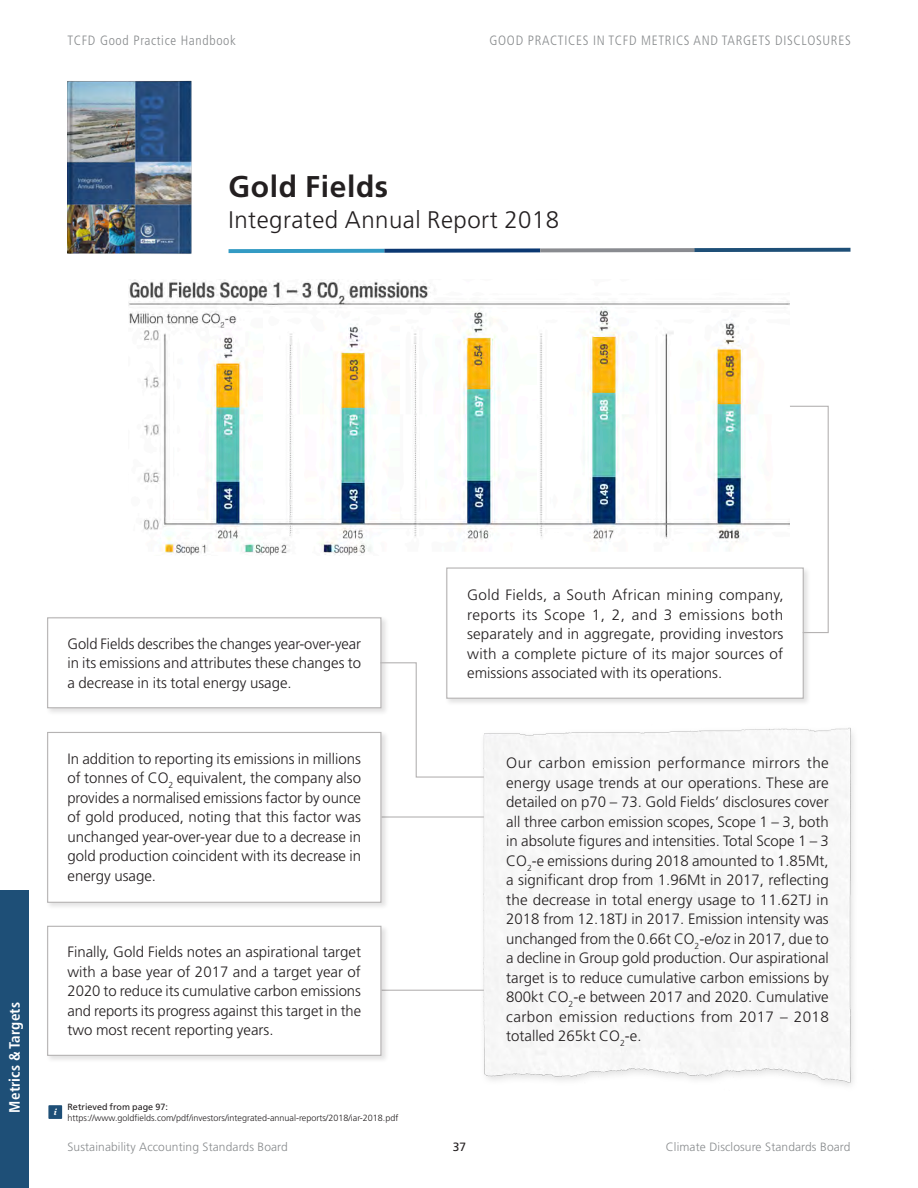
<style>
.page{position:relative;width:918px;height:1188px;background:#fff}
.page>*{position:absolute;margin:0;border:0;box-sizing:border-box;transform-origin:0 0}
.Excerpt_AR_Type{font:700 30px "Frutiger LT Std";letter-spacing:.02em;color:#231f20}
.Excerpt_AR_Type-2{font:300 24px "Frutiger LT Std";letter-spacing:.02em;color:#231f20}
.BULLETS{font:300 15px/19.5px "Frutiger LT Std";color:#231f20;text-align:justify}
.t1{font:700 condensed 15px "Frutiger LT Std";letter-spacing:.01em;color:#fff}
.t2{font:300 condensed 13.5px "Frutiger LT Std";letter-spacing:.05em;color:#888b8d}
.t3{font:300 12px "Frutiger LT Std";letter-spacing:.01em;color:#888b8d}
.t4{font:12px "Frutiger LT Std";color:#231f20}
.BULLETS-2{font:300 9px "Frutiger LT Std";color:#231f20}
.BULLETS-3{font:9px "Frutiger LT Std";color:#231f20}
.Excerpt_AR_Type-3{font:italic 700 9px "Chronicle Text G1";color:#fff}
</style>
<div class="page">
<img style="left:432px;top:727px;width:422px;height:359px">
<hr style="left:381px;top:990px;width:103px;height:1px;background:#b5b3b3">
<hr style="left:381px;top:816px;width:103px;height:2px;background:#b5b3b3">
<svg style="left:251px;top:249px;width:133px;height:4px"></svg>
<div style="left:384px;top:248px;width:156px;height:5px;background:#0b3872"></div>
<svg style="left:540px;top:248px;width:155px;height:4px"></svg>
<svg style="left:695px;top:248px;width:156px;height:4px"></svg>
<div style="left:48px;top:1105px;width:14px;height:14px;background:#1e4f77;border:2px solid #1e4f77"></div>
<img style="left:68px;top:80px;width:183px;height:174px">
<img style="left:128px;top:280px;width:662px;height:275px">
<div style="left:445px;top:566px;width:366px;height:140px;background:#231f20;opacity:.13"></div>
<div style="left:446px;top:567px;width:358px;height:132px;background:#fff;border:1px solid #b5b3b3"></div>
<div style="left:45px;top:616px;width:344px;height:100px;background:#231f20;opacity:.13"></div>
<div style="left:47px;top:617px;width:334px;height:91px;background:#fff;border:1px solid #b5b3b3"></div>
<div style="left:45px;top:730px;width:344px;height:181px;background:#231f20;opacity:.13"></div>
<div style="left:47px;top:732px;width:334px;height:171px;background:#fff;border:1px solid #b5b3b3"></div>
<div style="left:45px;top:924px;width:344px;height:139px;background:#231f20;opacity:.13"></div>
<div style="left:47px;top:926px;width:334px;height:130px;background:#fff;border:1px solid #b5b3b3"></div>
<svg style="left:789px;top:405px;width:40px;height:229px"></svg>
<svg style="left:379px;top:662px;width:106px;height:116px"></svg>
<div style="left:0;top:890px;width:28px;height:298px;background:#1e4f77"></div>
<p class="t2" style="left:67px;top:33px;width:170px">TCFD Good Practice Handbook</p>
<p class="t2" style="left:490px;top:33px;width:363px">GOOD PRACTICES IN TCFD METRICS AND TARGETS DISCLOSURES</p>
<p class="Excerpt_AR_Type" style="left:229px;top:169px;width:161px">Gold Fields</p>
<p class="Excerpt_AR_Type-2" style="left:229px;top:206px;width:332px">Integrated Annual Report 2018</p>
<p class="t1" style="left:6px;top:1113px;width:112px;rotate:-90deg">Metrics &amp; Targets</p>
<p class="BULLETS" style="left:68px;top:634px;width:295px">Gold Fields describes the changes year-over-year in its emissions and attributes these changes to a decrease in its total energy usage.</p>
<p class="BULLETS" style="left:467px;top:586px;width:318px">Gold Fields, a South African mining company, reports its Scope 1, 2, and 3 emissions both separately and in aggregate, providing investors with a complete picture of its major sources of emissions associated with its operations.</p>
<p class="BULLETS" style="left:68px;top:749px;width:295px">In addition to reporting its emissions in millions of tonnes of CO<sub>2</sub> equivalent, the company also provides a normalised emissions factor by ounce of gold produced, noting that this factor was unchanged year-over-year due to a decrease in gold production coincident with its decrease in energy usage.</p>
<p class="BULLETS" style="left:68px;top:943px;width:295px">Finally, Gold Fields notes an aspirational target with a base year of 2017 and a target year of 2020 to reduce its cumulative carbon emissions and reports its progress against this target in the two most recent reporting years.</p>
<p class="BULLETS" style="left:506px;top:754px;width:324px">Our carbon emission performance mirrors the energy usage trends at our operations. These are detailed on p70 – 73. Gold Fields’ disclosures cover all three carbon emission scopes, Scope 1 – 3, both in absolute figures and intensities. Total Scope 1 – 3<br>CO<sub>2</sub>-e emissions during 2018 amounted to 1.85Mt, a significant drop from 1.96Mt in 2017, reflecting the decrease in total energy usage to 11.62TJ in 2018 from 12.18TJ in 2017. Emission intensity was unchanged from the 0.66t CO<sub>2</sub>-e/oz in 2017, due to a decline in Group gold production. Our aspirational target is to reduce cumulative carbon emissions by 800kt CO<sub>2</sub>-e between 2017 and 2020. Cumulative carbon emission reductions from 2017 – 2018 totalled 265kt CO<sub>2</sub>-e.</p>
<p class="Excerpt_AR_Type-3" style="left:54px;top:1105px;width:5px">i</p>
<p class="BULLETS-3" style="left:68px;top:1102px;width:102px">Retrieved from page 97:</p>
<p class="BULLETS-2" style="left:68px;top:1113px;width:332px">https://www.goldfields.com/pdf/investors/integrated-annual-reports/2018/iar-2018.pdf</p>
<p class="t3" style="left:68px;top:1140px;width:222px">Sustainability Accounting Standards Board</p>
<p class="t3" style="left:666px;top:1140px;width:186px">Climate Disclosure Standards Board</p>
<p class="t4" style="left:453px;top:1140px;width:15px">37</p>
</div>
